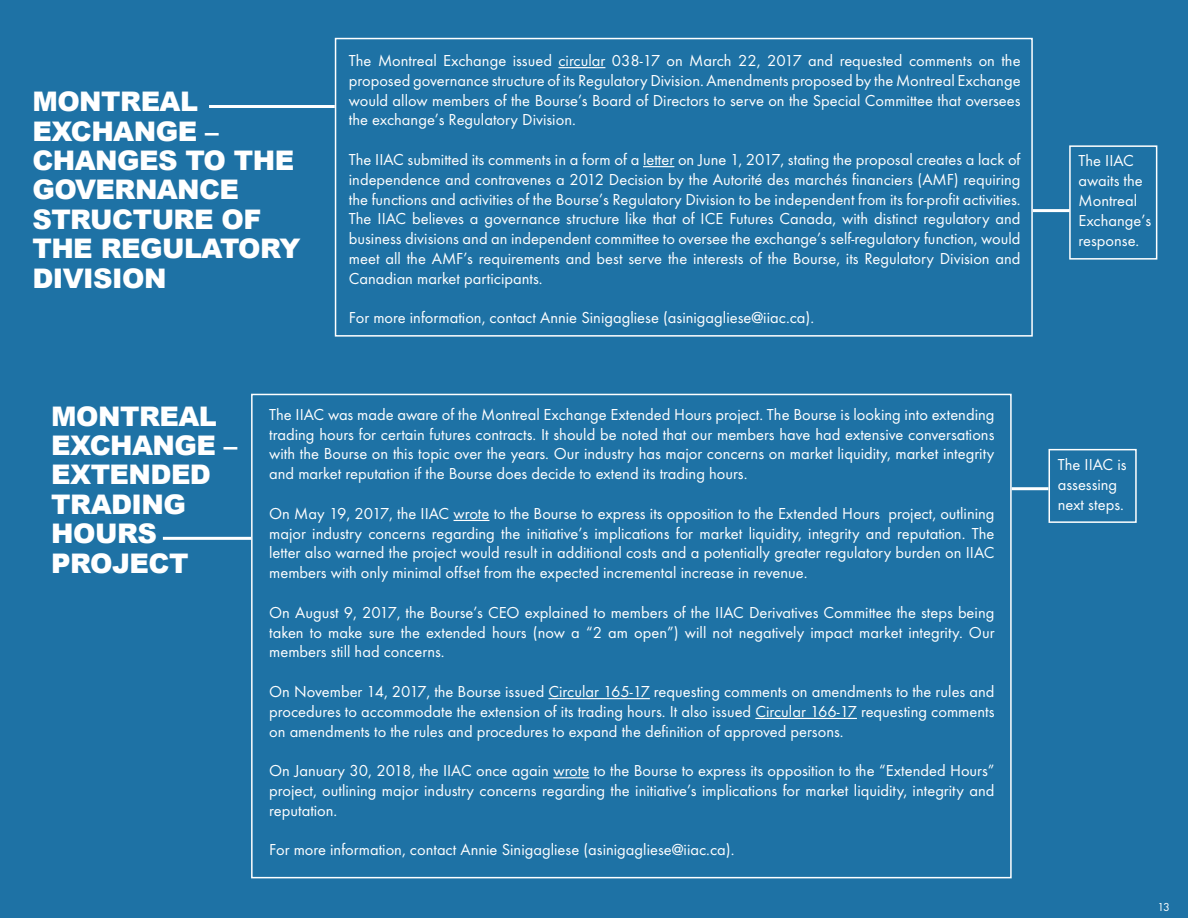
<style>
.page{position:relative;width:1188px;height:918px;background:#1e72a5}
.page>*{position:absolute;margin:0;border:0;box-sizing:border-box;transform-origin:0 0}
.t1{font:900 27px/29.4px "Arial";letter-spacing:-.02em;color:#fff}
.t2{font:16.5px/19.8px "Futura TOT";color:#fff;text-align:justify}
.t3{font:12px "Futura TOT";color:#fff}
</style>
<div class="page">
<hr style="left:1033px;top:209px;width:37px;height:3px;background:#fff">
<div style="left:335px;top:38px;width:698px;height:299px;border:2px solid #fff"></div>
<hr style="left:558px;top:67px;width:47px;height:1px;background:#fff">
<hr style="left:643px;top:166px;width:31px;height:1px;background:#fff">
<hr style="left:209px;top:105px;width:126px;height:3px;background:#fff">
<hr style="left:1012px;top:487px;width:37px;height:3px;background:#fff">
<div style="left:251px;top:394px;width:761px;height:484px;border:2px solid #fff"></div>
<hr style="left:454px;top:520px;width:35px;height:1px;background:#fff">
<hr style="left:548px;top:698px;width:102px;height:1px;background:#fff">
<hr style="left:755px;top:718px;width:102px;height:1px;background:#fff">
<hr style="left:553px;top:777px;width:36px;height:1px;background:#fff">
<hr style="left:163px;top:537px;width:88px;height:3px;background:#fff">
<div style="left:1049px;top:449px;width:88px;height:74px;border:2px solid #fff"></div>
<div style="left:1069px;top:145px;width:88px;height:115px;border:2px solid #fff"></div>
<h1 class="t1" style="left:32px;top:86px;width:269px">MONTREAL<br>EXCHANGE –<br>CHANGES TO THE<br>GOVERNANCE<br>STRUCTURE OF<br>THE REGULATORY<br>DIVISION</h1>
<p class="t2" style="left:349px;top:51px;width:673px">The Montreal Exchange issued circular 038-17 on March 22, 2017 and requested comments on the proposed governance structure of its Regulatory Division. Amendments proposed by the Montreal Exchange would allow members of the Bourse’s Board of Directors to serve on the Special Committee that oversees the exchange’s Regulatory Division.</p>
<p class="t2" style="left:349px;top:150px;width:673px">The IIAC submitted its comments in a form of a letter on June 1, 2017, stating the proposal creates a lack of independence and contravenes a 2012 Decision by the Autorité des marchés financiers (AMF) requiring the functions and activities of the Bourse’s Regulatory Division to be independent from its for-profit activities.<br>The IIAC believes a governance structure like that of ICE Futures Canada, with distinct regulatory and business divisions and an independent committee to oversee the exchange’s self-regulatory function, would meet all the AMF’s requirements and best serve the interests of the Bourse, its Regulatory Division and Canadian market participants.</p>
<p class="t2" style="left:349px;top:308px;width:467px">For more information, contact Annie Sinigagliese (asinigagliese@iiac.ca).</p>
<h1 class="t1" style="left:51px;top:400px;width:188px">MONTREAL<br>EXCHANGE –<br>EXTENDED<br>TRADING<br>HOURS<br>PROJECT</h1>
<p class="t2" style="left:269px;top:404px;width:727px">The IIAC was made aware of the Montreal Exchange Extended Hours project. The Bourse is looking into extending trading hours for certain futures contracts. It should be noted that our members have had extensive conversations with the Bourse on this topic over the years. Our industry has major concerns on market liquidity, market integrity and market reputation if the Bourse does decide to extend its trading hours.</p>
<p class="t2" style="left:269px;top:503px;width:727px">On May 19, 2017, the IIAC wrote to the Bourse to express its opposition to the Extended Hours project, outlining major industry concerns regarding the initiative’s implications for market liquidity, integrity and reputation. The letter also warned the project would result in additional costs and a potentially greater regulatory burden on IIAC members with only minimal offset from the expected incremental increase in revenue.</p>
<p class="t2" style="left:269px;top:602px;width:727px">On August 9, 2017, the Bourse’s CEO explained to members of the IIAC Derivatives Committee the steps being taken to make sure the extended hours (now a “2 am open”) will not negatively impact market integrity. Our members still had concerns.</p>
<p class="t2" style="left:269px;top:682px;width:727px">On November 14, 2017, the Bourse issued Circular 165-17 requesting comments on amendments to the rules and procedures to accommodate the extension of its trading hours. It also issued Circular 166-17 requesting comments on amendments to the rules and procedures to expand the definition of approved persons.</p>
<p class="t2" style="left:269px;top:761px;width:727px">On January 30, 2018, the IIAC once again wrote to the Bourse to express its opposition to the “Extended Hours” project, outlining major industry concerns regarding the initiative’s implications for market liquidity, integrity and reputation.</p>
<p class="t2" style="left:269px;top:840px;width:467px">For more information, contact Annie Sinigagliese (asinigagliese@iiac.ca).</p>
<p class="t2" style="left:1078px;top:151px;width:74px;text-align:left">The IIAC awaits the<br>Montreal<br>Exchange’s response.</p>
<p class="t2" style="left:1058px;top:454px;width:70px;text-align:left">The IIAC is assessing next steps.</p>
<p class="t3" style="left:1157px;top:900px;width:14px">13</p>
</div>
